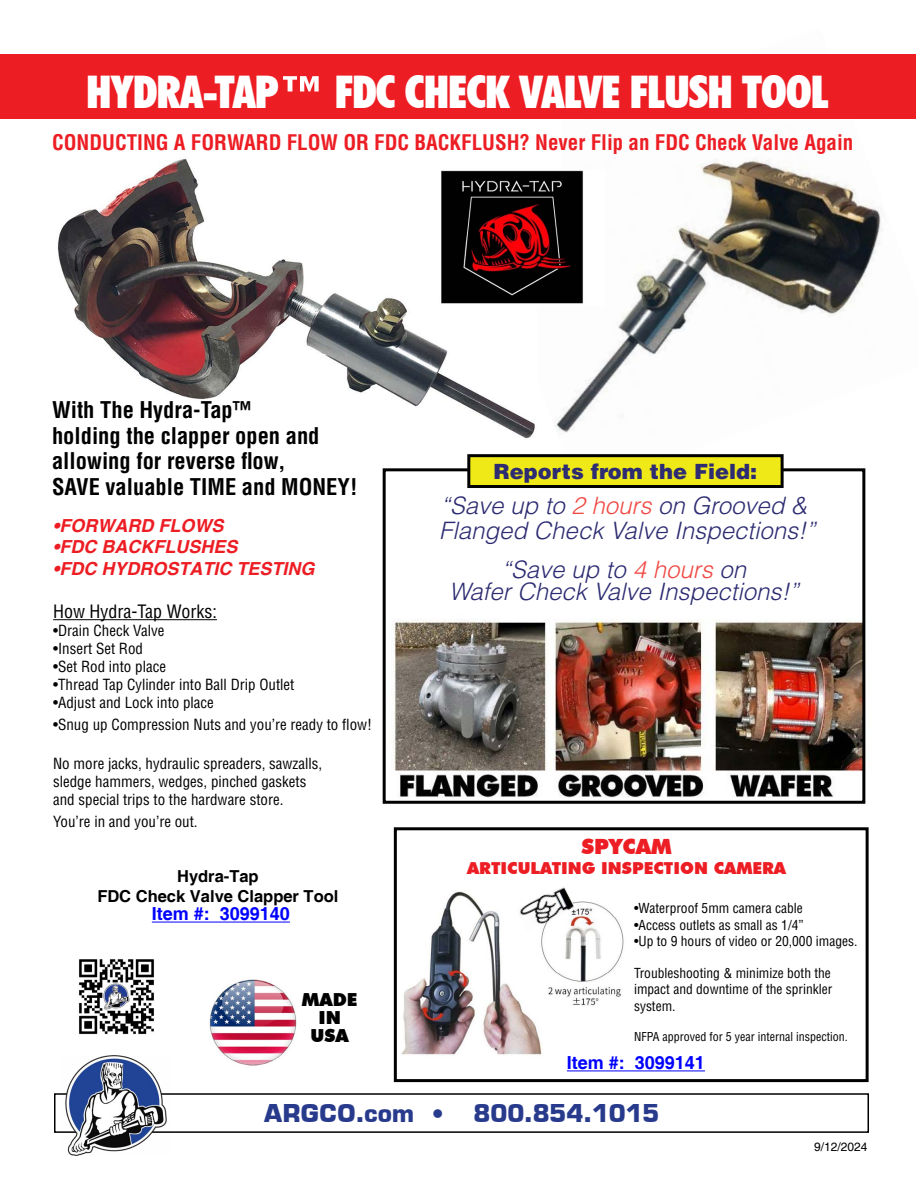
<style>
.page{position:relative;width:918px;height:1188px;background:#fff}
.page>*{position:absolute;margin:0;border:0;box-sizing:border-box;transform-origin:0 0}
.t1{font:900 condensed 45px "Futura BT";letter-spacing:-.02em;color:#fff}
.t2{font:italic 300 24px/25px "Helvetica LT Std";color:#2d2c72}
.t3{font:700 24px "Metrostyle";color:#273a8c}
.t4{font:700 condensed 22.5px/25.5px "Helvetica LT Std";color:#000}
.t5{font:700 condensed 21px "Helvetica LT Std";color:#ed1d24}
.t6{font:900 21px "Helvetica";color:#2d2c72}
.t7{font:900 21px "Futura BT";color:#ed1d24}
.t8{font:italic 700 18px "Helvetica";color:#ed1d24}
.t9{font:700 18px "Helvetica";color:#00f}
.t10{font:condensed 18px "Helvetica LT Std";color:#000}
.t11{font:900 18px/18px "Futura BT";color:#000;text-align:center}
.t12{font:700 16.5px/19.8px "Helvetica";color:#000;text-align:center}
.t13{font:900 16.5px "Futura BT";color:#ed1d24}
.t14{font:condensed 15px/18px "Helvetica LT Std";color:#000}
.t15{font:condensed 13.5px/16.2px "Helvetica LT Std";color:#000;text-align:justify}
.t16{font:condensed 12px "Helvetica LT Std";color:#000}
.t17{font:12px "Helvetica";color:#000}
.s1{font-size:57px}
.s2{color:#f04942}
</style>
<div class="page">
<img style="left:458px;top:54px;width:458px;height:437px">
<img style="left:57px;top:158px;width:480px;height:301px">
<img style="left:401px;top:891px;width:223px;height:164px">
<img style="left:393px;top:611px;width:473px;height:193px">
<img style="left:79px;top:959px;width:75px;height:76px">
<img style="left:516px;top:887px;width:59px;height:45px">
<div style="left:380px;top:123px;width:181px;height:136px;background:#fff"></div>
<img style="left:434px;top:171px;width:171px;height:135px">
<div style="left:394px;top:827px;width:475px;height:255px;border:3px solid #000"></div>
<hr style="left:152px;top:922px;width:138px;height:1px;background:#00f">
<hr style="left:567px;top:1070px;width:138px;height:1px;background:#00f">
<div style="left:0;top:54px;width:915px;height:64px;background:#ed1d24"></div>
<div style="left:54px;top:1093px;width:815px;height:40px;border:2px solid #000"></div>
<img style="left:62px;top:1056px;width:108px;height:99px">
<hr style="left:53px;top:619px;width:164px;height:1px;background:#000">
<img style="left:209px;top:979px;width:88px;height:87px">
<div style="left:383px;top:468px;width:482px;height:336px;border:3px solid #000"></div>
<div style="left:469px;top:456px;width:313px;height:31px;background:#f0e918"></div>
<div style="left:467px;top:454px;width:317px;height:34px;border:3px solid #000"></div>
<h1 class="t1" style="left:86px;top:65px;width:744px">HYDRA-TAP<span class="s1">™</span> FDC CHECK VALVE FLUSH TOOL</h1>
<h3 class="t5" style="left:52px;top:129px;width:803px">CONDUCTING A FORWARD FLOW OR FDC BACKFLUSH? Never Flip an FDC Check Valve Again</h3>
<h3 class="t4" style="left:52px;top:397px;width:307px">With The Hydra-Tap™<br>holding the clapper open and allowing for reverse flow,<br>SAVE valuable TIME and MONEY!</h3>
<p class="t8" style="left:53px;top:514px;width:172px">•FORWARD FLOWS</p>
<p class="t8" style="left:53px;top:536px;width:186px">•FDC BACKFLUSHES</p>
<p class="t8" style="left:53px;top:557px;width:263px">•FDC HYDROSTATIC TESTING</p>
<p class="t10" style="left:53px;top:600px;width:165px">How Hydra-Tap Works:</p>
<p class="t14" style="left:53px;top:621px;width:113px">•Drain Check Valve</p>
<p class="t14" style="left:53px;top:639px;width:91px">•Insert Set Rod</p>
<p class="t14" style="left:53px;top:657px;width:114px">•Set Rod into place</p>
<p class="t14" style="left:53px;top:675px;width:243px">•Thread Tap Cylinder into Ball Drip Outlet</p>
<p class="t14" style="left:53px;top:693px;width:162px">•Adjust and Lock into place</p>
<p class="t14" style="left:53px;top:715px;width:321px">•Snug up Compression Nuts and you’re ready to flow!</p>
<p class="t14" style="left:53px;top:755px;width:271px">No more jacks, hydraulic spreaders, sawzalls, sledge hammers, wedges, pinched gaskets and special trips to the hardware store.</p>
<p class="t14" style="left:53px;top:812px;width:146px">You’re in and you’re out.</p>
<p class="t12" style="left:97px;top:867px;width:243px">Hydra-Tap<br>FDC Check Valve Clapper Tool</p>
<p class="t9" style="left:152px;top:903px;width:140px">Item #: 3099140</p>
<p class="t11" style="left:302px;top:991px;width:57px">MADE<br>IN<br>USA</p>
<h3 class="t6" style="left:494px;top:457px;width:265px">Reports from the Field:</h3>
<h2 class="t2" style="left:439px;top:493px;width:378px">“Save up to <span class="s2">2 hours</span> on Grooved &amp;<br>Flanged Check Valve Inspections!”</h2>
<h2 class="t2" style="left:449px;top:558px;width:351px;line-height:22px;text-align:center">“Save up to <span class="s2">4 hours</span> on<br>Wafer Check Valve Inspections!”</h2>
<h3 class="t7" style="left:581px;top:834px;width:92px">SPYCAM</h3>
<p class="t13" style="left:467px;top:858px;width:321px">ARTICULATING INSPECTION CAMERA</p>
<p class="t15" style="left:634px;top:900px;width:170px">•Waterproof 5mm camera cable</p>
<p class="t15" style="left:634px;top:916px;width:171px">•Access outlets as small as 1/4”</p>
<p class="t15" style="left:634px;top:933px;width:225px">•Up to 9 hours of video or 20,000 images.</p>
<p class="t15" style="left:634px;top:965px;width:200px">Troubleshooting &amp; minimize both the impact and downtime of the sprinkler system.</p>
<p class="t16" style="left:634px;top:1029px;width:215px">NFPA approved for 5 year internal inspection.</p>
<p class="t9" style="left:567px;top:1052px;width:140px">Item #: 3099141</p>
<h2 class="t3" style="left:264px;top:1098px;width:397px">ARGCO.com • 800.854.1015</h2>
<p class="t17" style="left:814px;top:1140px;width:55px">9/12/2024</p>
</div>
